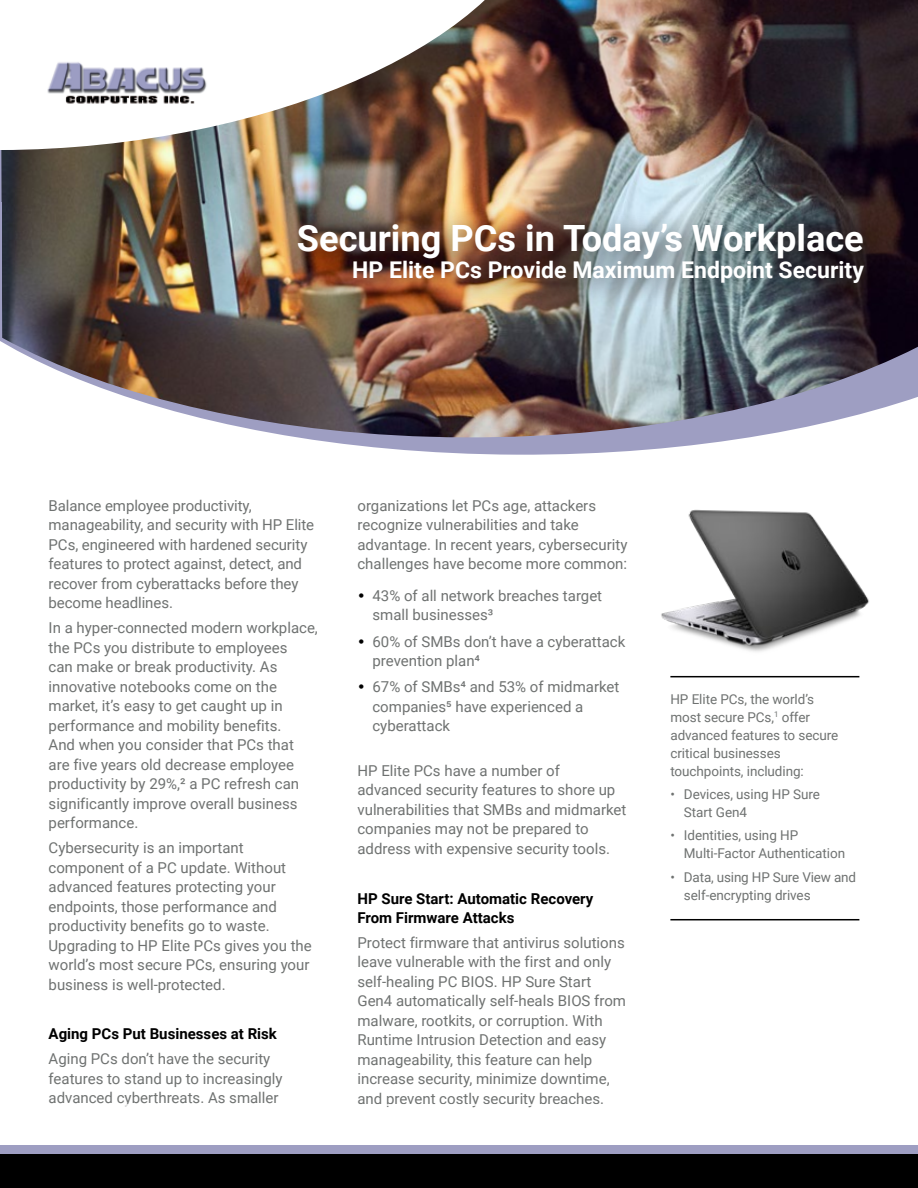
<style>
.page{position:relative;width:918px;height:1188px;background:#fff}
.page>*{position:absolute;margin:0;border:0;box-sizing:border-box;transform-origin:0 0}
.t1{font:700 36.15px "Roboto";color:#fff}
.t2{font:700 23.1px "Roboto";color:#fff}
.t3{font:15px/19.5px "Roboto";color:#6f7271}
.t4{font:700 15px/19.5px "Roboto";color:#000}
.t5{font:13.5px/18px "Roboto";letter-spacing:-.005em;color:#6f7271}
.s1{font-family:"Gibson";color:#000}
</style>
<div class="page">
<div style="left:0;top:1152px;width:918px;height:36px;background:#000"></div>
<div style="left:0;top:1146px;width:918px;height:8px;background:#9e9ec2"></div>
<svg style="left:309px;top:439px;width:429px;height:16px;fill:#9e9ec2"></svg>
<img style="left:1px;top:0;width:917px;height:438px">
<img style="left:0;top:0;width:557px;height:168px">
<img style="left:40px;top:54px;width:177px;height:53px">
<div style="left:280px;top:206px;width:612px;height:104px;background:#000;opacity:.75"></div>
<hr style="left:670px;top:676px;width:189px;height:1px;background:#000">
<hr style="left:670px;top:919px;width:189px;height:1px;background:#000">
<img style="left:661px;top:509px;width:208px;height:167px">
<h1 class="t1" style="left:297px;top:213px;width:569px">Securing PCs in Today’s Workplace</h1>
<h2 class="t2" style="left:352px;top:254px;width:513px">HP Elite PCs Provide Maximum Endpoint Security</h2>
<p class="t3" style="left:49px;top:495px;width:267px">Balance employee productivity, manageability, and security with HP Elite PCs, engineered with hardened security features to protect against, detect, and recover from cyberattacks before they become headlines.</p>
<p class="t3" style="left:49px;top:617px;width:271px">In a hyper-connected modern workplace, the PCs you distribute to employees<br>can make or break productivity. As innovative notebooks come on the market, it’s easy to get caught up in performance and mobility benefits.<br>And when you consider that PCs that are five years old decrease employee productivity by 29%,² a PC refresh can significantly improve overall business performance.</p>
<p class="t3" style="left:49px;top:837px;width:265px">Cybersecurity is an important component of a PC update. Without advanced features protecting your endpoints, those performance and productivity benefits go to waste.<br>Upgrading to HP Elite PCs gives you the world’s most secure PCs, ensuring your business is well-protected.</p>
<p class="t4" style="left:49px;top:1024px;width:230px">Aging PCs Put Businesses at Risk</p>
<p class="t3" style="left:49px;top:1049px;width:235px">Aging PCs don’t have the security features to stand up to increasingly advanced cyberthreats. As smaller</p>
<p class="t3" style="left:357px;top:495px;width:271px">organizations let PCs age, attackers recognize vulnerabilities and take advantage. In recent years, cybersecurity challenges have become more common:</p>
<p class="t3" style="left:372px;top:585px;width:231px;text-indent:-15px"><span class="s1">•</span> 43% of all network breaches target small businesses³</p>
<p class="t3" style="left:372px;top:631px;width:254px;text-indent:-15px"><span class="s1">•</span> 60% of SMBs don’t have a cyberattack prevention plan4</p>
<p class="t3" style="left:372px;top:677px;width:248px;text-indent:-15px"><span class="s1">•</span> 67% of SMBs4 and 53% of midmarket companies5 have experienced a cyberattack</p>
<p class="t3" style="left:357px;top:760px;width:270px">HP Elite PCs have a number of advanced security features to shore up vulnerabilities that SMBs and midmarket companies may not be prepared to address with expensive security tools.</p>
<p class="t4" style="left:357px;top:888px;width:237px">HP Sure Start: Automatic Recovery<br>From Firmware Attacks</p>
<p class="t3" style="left:357px;top:932px;width:270px">Protect firmware that antivirus solutions leave vulnerable with the first and only self-healing PC BIOS. HP Sure Start Gen4 automatically self-heals BIOS from malware, rootkits, or corruption. With Runtime Intrusion Detection and easy manageability, this feature can help increase security, minimize downtime, and prevent costly security breaches.</p>
<p class="t5" style="left:670px;top:689px;width:169px">HP Elite PCs, the world’s most secure PCs,<sup>1</sup> offer advanced features to secure critical businesses touchpoints, including:</p>
<p class="t5" style="left:684px;top:785px;width:138px;text-indent:-14px">• Devices, using HP Sure<br>Start Gen4</p>
<p class="t5" style="left:684px;top:826px;width:163px;text-indent:-14px">• Identities, using HP<br>Multi-Factor Authentication</p>
<p class="t5" style="left:684px;top:868px;width:174px;text-indent:-14px">• Data, using HP Sure View and self-encrypting drives</p>
</div>
